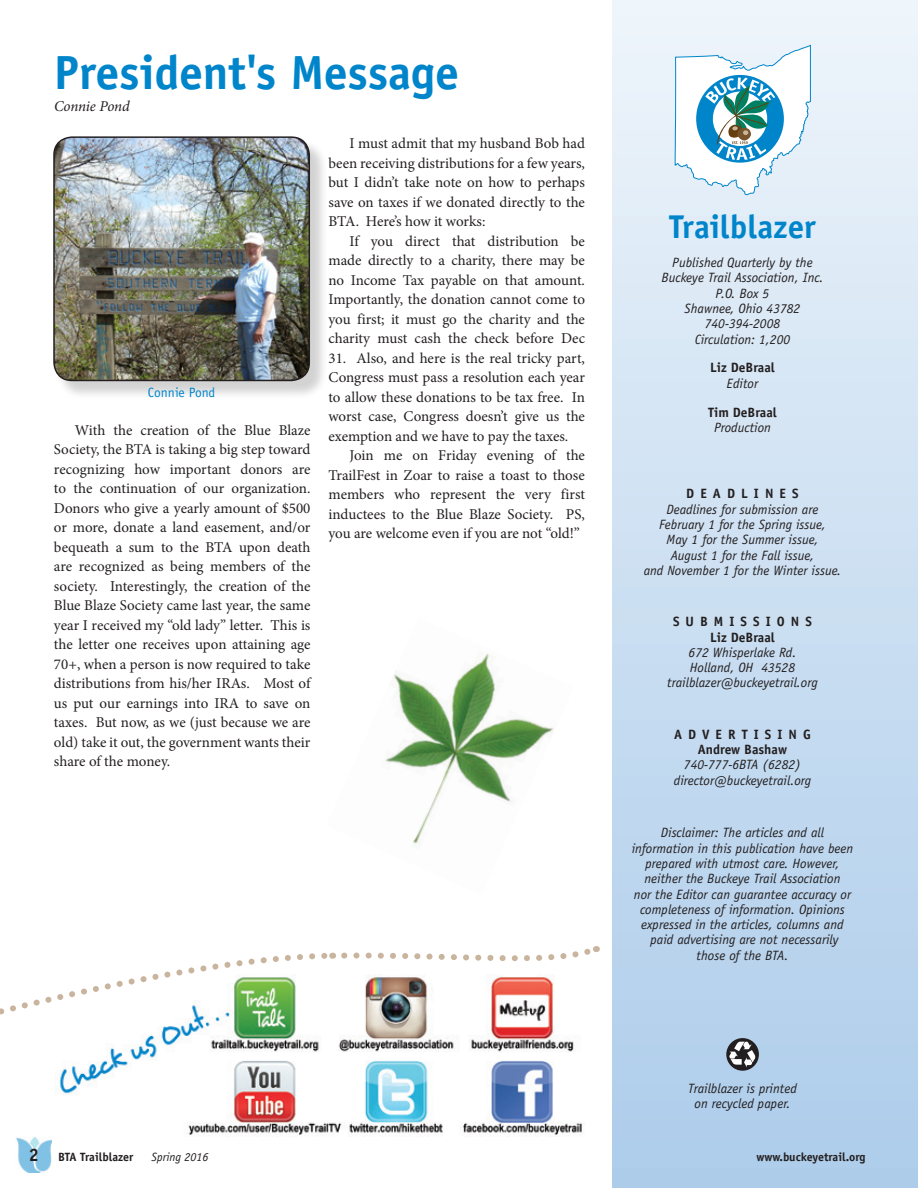
<style>
.page{position:relative;width:918px;height:1188px;background:#fff}
.page>*{position:absolute;margin:0;border:0;box-sizing:border-box;transform-origin:0 0}
.t1{font:700 48px "Officina Sans Std";letter-spacing:-.005em;color:#0085cb}
.t2{font:700 33px "Officina Sans Std";letter-spacing:.005em;color:#0085cb}
.t3{font:15px/19.5px "Minion Pro";letter-spacing:-.005em;color:#231f20;text-align:justify}
.t4{font:italic 15px "Minion Pro";color:#231f20}
.t5{font:italic 13.5px/15.3px "Officina Sans Std";color:#231f20;text-align:center}
.t6{font:700 13.5px/15.3px "Officina Sans Std";color:#231f20}
.t7{font:700 13.5px/15.3px "Officina Sans Std";letter-spacing:.43em;color:#231f20;text-align:center}
.t8{font:13.5px "Officina Sans Std";color:#0085cb}
.t9{font:700 12px "Officina Sans Std";color:#231f20}
.t10{font:italic 12px "Officina Sans Std";color:#231f20}
.s1{font-size:18px}
.s2{font-weight:400;font-style:italic}
</style>
<div class="page">
<img style="left:16px;top:1137px;width:35px;height:35px">
<div style="left:612px;top:0;width:306px;height:1188px;background:linear-gradient(to bottom,#edf4fa,#acccea)"></div>
<svg style="left:726px;top:1038px;width:33px;height:33px"></svg>
<svg style="left:729px;top:1042px;width:27px;height:25px"></svg>
<svg style="left:674px;top:44px;width:137px;height:152px"></svg>
<div style="left:56px;top:139px;width:273px;height:261px;background:#231f20;opacity:.2"></div>
<img style="left:54px;top:137px;width:255px;height:243px">
<div style="left:53px;top:136px;width:257px;height:245px;border:2px solid #231f20;border-radius:18px"></div>
<img style="left:60px;top:1019px;width:524px;height:117px">
<svg style="left:0;top:946px;width:598px;height:73px"></svg>
<img style="left:385px;top:653px;width:168px;height:192px">
<h1 class="t1" style="left:54px;top:42px;width:407px">President's Message</h1>
<p class="t4" style="left:54px;top:96px;width:77px">Connie Pond</p>
<p class="t8" style="left:148px;top:384px;width:69px">Connie Pond</p>
<p class="t3" style="left:54px;top:420px;width:258px;text-indent:21px">With the creation of the Blue Blaze Society, the BTA is taking a big step toward recognizing how important donors are to the continuation of our organization.<br>Donors who give a yearly amount of $500 or more, donate a land easement, and/or bequeath a sum to the BTA upon death are recognized as being members of the society. Interestingly, the creation of the Blue Blaze Society came last year, the same year I received my “old lady” letter. This is the letter one receives upon attaining age 70+, when a person is now required to take distributions from his/her IRAs. Most of us put our earnings into IRA to save on taxes. But now, as we (just because we are old) take it out, the government wants their share of the money.</p>
<p class="t3" style="left:328px;top:134px;width:258px;text-indent:21px">I must admit that my husband Bob had been receiving distributions for a few years, but I didn’t take note on how to perhaps save on taxes if we donated directly to the BTA. Here’s how it works:</p>
<p class="t3" style="left:328px;top:231px;width:258px;text-indent:21px">If you direct that distribution be made directly to a charity, there may be no Income Tax payable on that amount.<br>Importantly, the donation cannot come to you first; it must go the charity and the charity must cash the check before Dec</p>
<p class="t3" style="left:328px;top:348px;width:258px">31. Also, and here is the real tricky part, Congress must pass a resolution each year to allow these donations to be tax free. In worst case, Congress doesn’t give us the exemption and we have to pay the taxes.</p>
<p class="t3" style="left:328px;top:446px;width:258px;text-indent:21px">Join me on Friday evening of the TrailFest in Zoar to raise a toast to those members who represent the very first inductees to the Blue Blaze Society. PS, you are welcome even if you are not “old!”</p>
<h2 class="t2" style="left:669px;top:207px;width:148px">Trailblazer</h2>
<p class="t5" style="left:662px;top:255px;width:163px">Published Quarterly by the<br>Buckeye Trail Association, Inc.<br>P.O. Box 5<br>Shawnee, Ohio 43782<br>740-394-2008<br>Circulation: 1,200</p>
<p class="t6" style="left:710px;top:360px;width:66px">Liz DeBraal</p>
<p class="t5" style="left:727px;top:376px;width:33px">Editor</p>
<p class="t6" style="left:708px;top:404px;width:70px">Tim DeBraal</p>
<p class="t5" style="left:714px;top:420px;width:58px">Production</p>
<p class="t6" style="left:686px;top:486px;width:91px">DEADLINES</p>
<p class="t5" style="left:644px;top:502px;width:199px">Deadlines for submission are<br>February 1 for the Spring issue,<br>May 1 for the Summer issue,<br>August 1 for the Fall issue,<br>and November 1 for the Winter issue.</p>
<p class="t6" style="left:673px;top:614px;width:11px">SU</p>
<p class="t6" style="left:710px;top:614px;width:92px;text-indent:-10px">BMISS IONS<br>Liz DeBraal</p>
<p class="t5" style="left:667px;top:645px;width:152px">672 Whisperlake Rd.<br>Holland, OH 43528 trailblazer@buckeyetrail.org</p>
<p class="t7" style="left:674px;top:726px;width:138px">ADVERTISIN G<br>Andrew Bashaw</p>
<p class="t5" style="left:674px;top:757px;width:139px">740-777-6BTA (6282) director@buckeyetrail.org</p>
<p class="t5" style="left:632px;top:825px;width:223px">Disclaimer: The articles and all information in this publication have been prepared with utmost care. However, neither the Buckeye Trail Association<br>nor the Editor can guarantee accuracy or completeness of information. Opinions expressed in the articles, columns and paid advertising are not necessarily<br>those of the BTA.</p>
<p class="t9" style="left:29px;top:1150px;width:112px"><span class="s1">2</span> BTA Trailblazer <span class="s2">S</span></p>
<p class="t10" style="left:157px;top:1150px;width:53px">pring 2016</p>
<p class="t5" style="left:688px;top:1081px;width:110px">Trailblazer is printed on recycled paper.</p>
<p class="t9" style="left:756px;top:1150px;width:111px">www.buckeyetrail.org</p>
</div>
